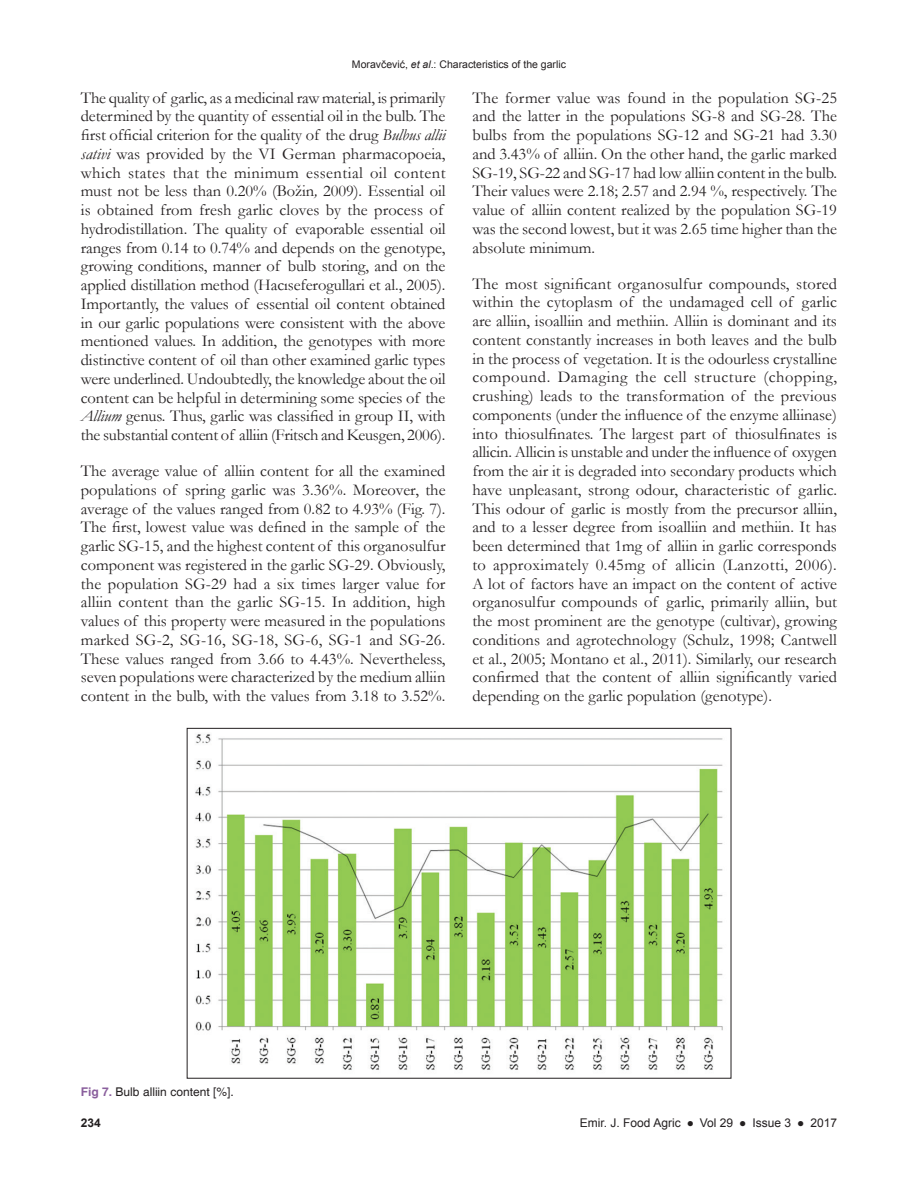
<style>
.page{position:relative;width:918px;height:1188px;background:#fff}
.page>*{position:absolute;margin:0;border:0;box-sizing:border-box;transform-origin:0 0}
.TX{font:16.5px/18.8px "Garamond";letter-spacing:-.005em;color:#231f20;text-align:justify}
.t1{font:12px "Arial";color:#231f20}
.FGC{font:12px "Helvetica";color:#231f20}
.t2{font:700 12px "Arial";color:#231f20}
.t3{font:10.5px "Arial";color:#231f20}
.s1{font-style:italic}
.s2{font-weight:700;color:#8a5f9d}
</style>
<div class="page">
<img style="left:195px;top:734px;width:528px;height:336px">
<p class="t3" style="left:352px;top:57px;width:216px">Moravčević, <span class="s1">et al</span>.: Characteristics of the garlic</p>
<p class="TX" style="left:81px;top:88px;width:366px;text-align:left">The quality of garlic, as a medicinal raw material, is primarily determined by the quantity of essential oil in the bulb. The first official criterion for the quality of the drug <span class="s1">Bulbus allii sativi</span> was provided by the VI German pharmacopoeia, which states that the minimum essential oil content must not be less than 0.20% (Božin<span class="s1">,</span> 2009). Essential oil is obtained from fresh garlic cloves by the process of hydrodistillation. The quality of evaporable essential oil ranges from 0.14 to 0.74% and depends on the genotype, growing conditions, manner of bulb storing, and on the applied distillation method (Hacıseferogullari et al., 2005).<br>Importantly, the values of essential oil content obtained in our garlic populations were consistent with the above mentioned values. In addition, the genotypes with more distinctive content of oil than other examined garlic types were underlined. Undoubtedly, the knowledge about the oil content can be helpful in determining some species of the <span class="s1">Allium</span> genus. Thus, garlic was classified in group II, with the substantial content of alliin (Fritsch and Keusgen, 2006).</p>
<p class="TX" style="left:81px;top:461px;width:366px">The average value of alliin content for all the examined populations of spring garlic was 3.36%. Moreover, the average of the values ranged from 0.82 to 4.93% (Fig. 7).<br>The first, lowest value was defined in the sample of the garlic SG-15, and the highest content of this organosulfur component was registered in the garlic SG-29. Obviously, the population SG-29 had a six times larger value for alliin content than the garlic SG-15. In addition, high values of this property were measured in the populations marked SG-2, SG-16, SG-18, SG-6, SG-1 and SG-26.<br>These values ranged from 3.66 to 4.43%. Nevertheless, seven populations were characterized by the medium alliin content in the bulb, with the values from 3.18 to 3.52%.</p>
<p class="TX" style="left:472px;top:88px;width:366px">The former value was found in the population SG-25 and the latter in the populations SG-8 and SG-28. The bulbs from the populations SG-12 and SG-21 had 3.30 and 3.43% of alliin. On the other hand, the garlic marked SG-19, SG-22 and SG-17 had low alliin content in the bulb.<br>Their values were 2.18; 2.57 and 2.94 %, respectively. The value of alliin content realized by the population SG-19 was the second lowest, but it was 2.65 time higher than the absolute minimum.</p>
<p class="TX" style="left:472px;top:274px;width:366px">The most significant organosulfur compounds, stored within the cytoplasm of the undamaged cell of garlic are alliin, isoalliin and methiin. Alliin is dominant and its content constantly increases in both leaves and the bulb in the process of vegetation. It is the odourless crystalline compound. Damaging the cell structure (chopping, crushing) leads to the transformation of the previous components (under the influence of the enzyme alliinase) into thiosulfinates. The largest part of thiosulfinates is allicin. Allicin is unstable and under the influence of oxygen from the air it is degraded into secondary products which have unpleasant, strong odour, characteristic of garlic.<br>This odour of garlic is mostly from the precursor alliin, and to a lesser degree from isoalliin and methiin. It has been determined that 1mg of alliin in garlic corresponds to approximately 0.45mg of allicin (Lanzotti, 2006).<br>A lot of factors have an impact on the content of active organosulfur compounds of garlic, primarily alliin, but the most prominent are the genotype (cultivar), growing conditions and agrotechnology (Schulz, 1998; Cantwell et al., 2005; Montano et al., 2011). Similarly, our research confirmed that the content of alliin significantly varied depending on the garlic population (genotype).</p>
<p class="FGC" style="left:81px;top:1085px;width:154px"><span class="s2">Fig 7.</span> Bulb alliin content [%].</p>
<p class="t2" style="left:81px;top:1115px;width:22px">234</p>
<p class="t1" style="left:580px;top:1115px;width:259px">Emir. J. Food Agric ● Vol 29 ● Issue 3 ● 2017</p>
</div>
